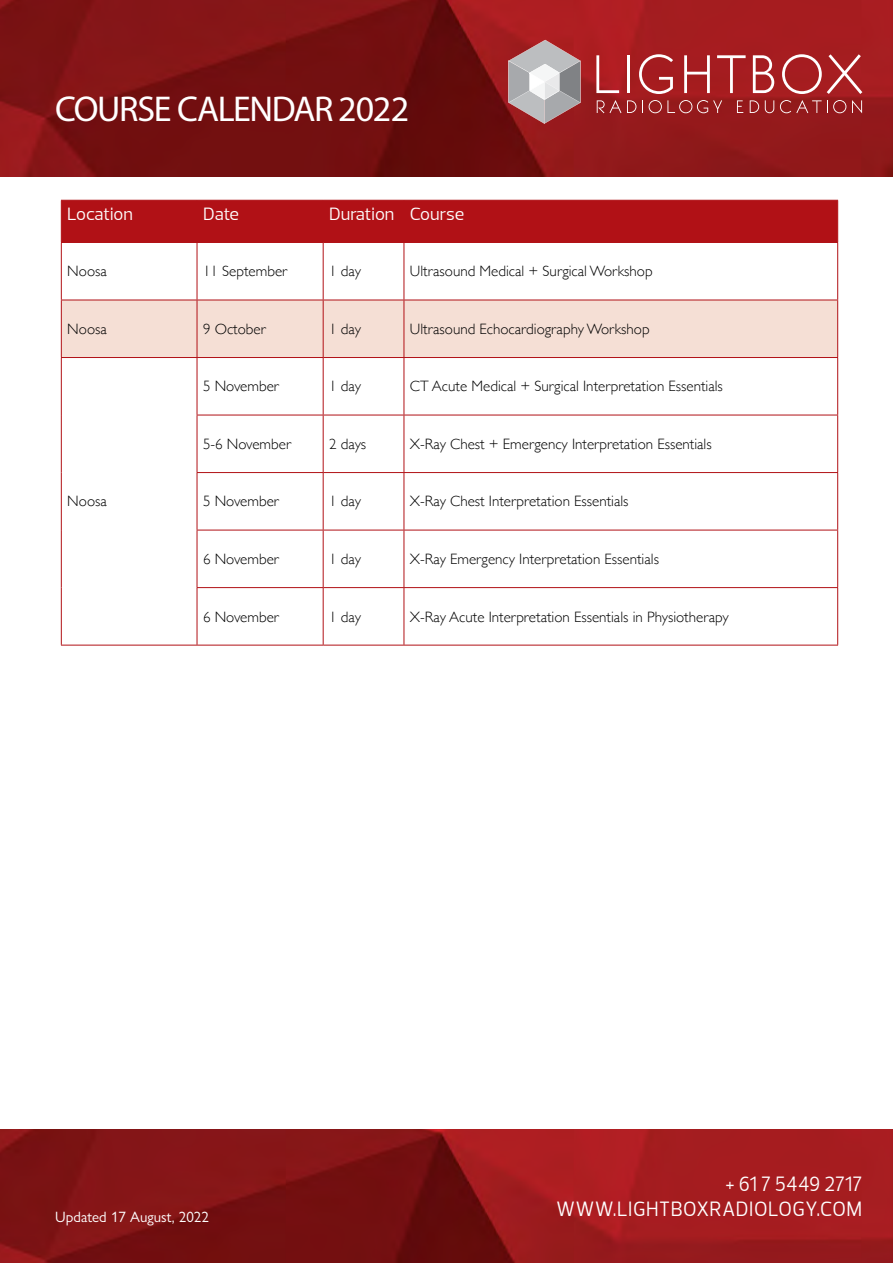
<style>
.page{position:relative;width:893px;height:1263px;background:#fff}
.page>*{position:absolute;margin:0;border:0;box-sizing:border-box;transform-origin:0 0}
.t1{font:36px "Myriad Pro";letter-spacing:-.04em;color:#fff}
.t2{font:21px "Prelo";letter-spacing:.025em;color:#fff;scale:.93 1}
.t3{font:18px "Prelo";color:#fff}
.t4{font:300 15px "Gill Sans";color:#000}
.t5{font:15px "Gill Sans Nova";color:#fff}
</style>
<div class="page">
<img style="left:0;top:1130px;width:893px;height:133px">
<img style="left:0;top:0;width:893px;height:176px">
<svg style="left:596px;top:55px;width:23px;height:38px"></svg>
<hr style="left:627px;top:55px;width:3px;height:38px;background:#fff">
<svg style="left:639px;top:54px;width:34px;height:40px"></svg>
<svg style="left:684px;top:55px;width:26px;height:38px"></svg>
<svg style="left:717px;top:55px;width:29px;height:38px"></svg>
<svg style="left:753px;top:55px;width:21px;height:38px"></svg>
<svg style="left:782px;top:54px;width:80px;height:40px;background:#b64649"></svg>
<svg style="left:597px;top:100px;width:24px;height:13px"></svg>
<svg style="left:627px;top:100px;width:9px;height:13px"></svg>
<svg style="left:642px;top:100px;width:1px;height:13px"></svg>
<svg style="left:649px;top:100px;width:73px;height:13px"></svg>
<svg style="left:737px;top:100px;width:6px;height:13px"></svg>
<svg style="left:750px;top:100px;width:9px;height:13px"></svg>
<svg style="left:765px;top:100px;width:9px;height:13px"></svg>
<svg style="left:780px;top:100px;width:66px;height:13px"></svg>
<svg style="left:852px;top:100px;width:10px;height:13px"></svg>
<svg style="left:508px;top:40px;width:73px;height:84px;background:#b39294"></svg>
<div style="left:62px;top:201px;width:775px;height:41px;background:#b11116"></div>
<div style="left:62px;top:301px;width:775px;height:56px;background:#f5dfd5"></div>
<hr style="left:61px;top:200px;width:136px;height:1px;background:#b11116">
<hr style="left:61px;top:201px;width:1px;height:41px;background:#b11116">
<hr style="left:197px;top:200px;width:126px;height:1px;background:#b11116">
<hr style="left:197px;top:201px;width:1px;height:41px;background:#b11116">
<hr style="left:323px;top:200px;width:81px;height:1px;background:#b11116">
<hr style="left:323px;top:201px;width:1px;height:41px;background:#b11116">
<hr style="left:404px;top:200px;width:434px;height:1px;background:#b11116">
<hr style="left:404px;top:201px;width:1px;height:41px;background:#b11116">
<hr style="left:837px;top:201px;width:1px;height:41px;background:#b11116">
<hr style="left:61px;top:242px;width:136px;height:1px;background:#b11116">
<hr style="left:61px;top:243px;width:1px;height:57px;background:#b11116">
<hr style="left:197px;top:242px;width:126px;height:1px;background:#b11116">
<hr style="left:197px;top:243px;width:1px;height:57px;background:#b11116">
<hr style="left:323px;top:242px;width:81px;height:1px;background:#b11116">
<hr style="left:323px;top:243px;width:1px;height:57px;background:#b11116">
<hr style="left:404px;top:242px;width:434px;height:1px;background:#b11116">
<hr style="left:404px;top:243px;width:1px;height:57px;background:#b11116">
<hr style="left:837px;top:243px;width:1px;height:57px;background:#b11116">
<hr style="left:61px;top:300px;width:136px;height:1px;background:#b11116">
<hr style="left:61px;top:300px;width:1px;height:57px;background:#b11116">
<hr style="left:197px;top:300px;width:126px;height:1px;background:#b11116">
<hr style="left:197px;top:300px;width:1px;height:57px;background:#b11116">
<hr style="left:323px;top:300px;width:81px;height:1px;background:#b11116">
<hr style="left:323px;top:300px;width:1px;height:57px;background:#b11116">
<hr style="left:404px;top:300px;width:434px;height:1px;background:#b11116">
<hr style="left:404px;top:300px;width:1px;height:57px;background:#b11116">
<hr style="left:837px;top:300px;width:1px;height:57px;background:#b11116">
<hr style="left:61px;top:357px;width:136px;height:1px;background:#b11116">
<hr style="left:61px;top:358px;width:1px;height:57px;background:#b11116">
<hr style="left:197px;top:357px;width:126px;height:1px;background:#b11116">
<hr style="left:197px;top:358px;width:1px;height:57px;background:#b11116">
<hr style="left:323px;top:357px;width:81px;height:1px;background:#b11116">
<hr style="left:323px;top:358px;width:1px;height:57px;background:#b11116">
<hr style="left:404px;top:357px;width:434px;height:1px;background:#b11116">
<hr style="left:404px;top:358px;width:1px;height:57px;background:#b11116">
<hr style="left:837px;top:358px;width:1px;height:57px;background:#b11116">
<hr style="left:61px;top:415px;width:1px;height:57px;background:#b11116">
<hr style="left:197px;top:415px;width:126px;height:1px;background:#b11116">
<hr style="left:197px;top:415px;width:1px;height:57px;background:#b11116">
<hr style="left:323px;top:415px;width:81px;height:1px;background:#b11116">
<hr style="left:323px;top:415px;width:1px;height:57px;background:#b11116">
<hr style="left:404px;top:415px;width:434px;height:1px;background:#b11116">
<hr style="left:404px;top:415px;width:1px;height:57px;background:#b11116">
<hr style="left:837px;top:415px;width:1px;height:57px;background:#b11116">
<hr style="left:61px;top:472px;width:1px;height:58px;background:#b11116">
<hr style="left:197px;top:472px;width:126px;height:1px;background:#b11116">
<hr style="left:197px;top:473px;width:1px;height:57px;background:#b11116">
<hr style="left:323px;top:472px;width:81px;height:1px;background:#b11116">
<hr style="left:323px;top:473px;width:1px;height:57px;background:#b11116">
<hr style="left:404px;top:472px;width:434px;height:1px;background:#b11116">
<hr style="left:404px;top:473px;width:1px;height:57px;background:#b11116">
<hr style="left:837px;top:473px;width:1px;height:57px;background:#b11116">
<hr style="left:61px;top:530px;width:1px;height:58px;background:#b11116">
<hr style="left:197px;top:530px;width:126px;height:1px;background:#b11116">
<hr style="left:197px;top:530px;width:1px;height:57px;background:#b11116">
<hr style="left:323px;top:530px;width:81px;height:1px;background:#b11116">
<hr style="left:323px;top:530px;width:1px;height:57px;background:#b11116">
<hr style="left:404px;top:530px;width:434px;height:1px;background:#b11116">
<hr style="left:404px;top:530px;width:1px;height:57px;background:#b11116">
<hr style="left:837px;top:530px;width:1px;height:57px;background:#b11116">
<hr style="left:61px;top:588px;width:1px;height:57px;background:#b11116">
<hr style="left:197px;top:587px;width:126px;height:1px;background:#b11116">
<hr style="left:197px;top:588px;width:1px;height:57px;background:#b11116">
<hr style="left:323px;top:587px;width:81px;height:1px;background:#b11116">
<hr style="left:323px;top:588px;width:1px;height:57px;background:#b11116">
<hr style="left:404px;top:587px;width:434px;height:1px;background:#b11116">
<hr style="left:404px;top:588px;width:1px;height:57px;background:#b11116">
<hr style="left:837px;top:588px;width:1px;height:57px;background:#b11116">
<hr style="left:61px;top:645px;width:136px;height:1px;background:#b11116">
<hr style="left:197px;top:645px;width:126px;height:1px;background:#b11116">
<hr style="left:323px;top:645px;width:81px;height:1px;background:#b11116">
<hr style="left:404px;top:645px;width:434px;height:1px;background:#b11116">
<h1 class="t1" style="left:55px;top:86px;width:356px">COURSE CALENDAR 2022</h1>
<p class="t3" style="left:67px;top:204px;width:67px">Location</p>
<p class="t3" style="left:203px;top:204px;width:38px">Date</p>
<p class="t3" style="left:329px;top:204px;width:137px">Duration Course</p>
<p class="t4" style="left:67px;top:260px;width:41px">Noosa</p>
<p class="t4" style="left:203px;top:260px;width:86px">11 September</p>
<p class="t4" style="left:329px;top:260px;width:33px">1 day</p>
<p class="t4" style="left:410px;top:260px;width:244px">Ultrasound Medical + Surgical Workshop</p>
<p class="t4" style="left:67px;top:317px;width:41px">Noosa</p>
<p class="t4" style="left:203px;top:317px;width:64px">9 October</p>
<p class="t4" style="left:329px;top:317px;width:33px">1 day</p>
<p class="t4" style="left:410px;top:317px;width:241px">Ultrasound Echocardiography Workshop</p>
<p class="t4" style="left:203px;top:375px;width:77px">5 November</p>
<p class="t4" style="left:329px;top:375px;width:33px">1 day</p>
<p class="t4" style="left:410px;top:375px;width:314px">CT Acute Medical + Surgical Interpretation Essentials</p>
<p class="t4" style="left:67px;top:490px;width:41px">Noosa</p>
<p class="t4" style="left:203px;top:432px;width:90px">5-6 November</p>
<p class="t4" style="left:329px;top:432px;width:39px">2 days</p>
<p class="t4" style="left:410px;top:432px;width:303px">X-Ray Chest + Emergency Interpretation Essentials</p>
<p class="t4" style="left:203px;top:490px;width:77px">5 November</p>
<p class="t4" style="left:329px;top:490px;width:33px">1 day</p>
<p class="t4" style="left:410px;top:490px;width:220px">X-Ray Chest Interpretation Essentials</p>
<p class="t4" style="left:203px;top:547px;width:77px">6 November</p>
<p class="t4" style="left:329px;top:547px;width:33px">1 day</p>
<p class="t4" style="left:410px;top:547px;width:251px">X-Ray Emergency Interpretation Essentials</p>
<p class="t4" style="left:203px;top:605px;width:77px">6 November</p>
<p class="t4" style="left:329px;top:605px;width:33px">1 day</p>
<p class="t4" style="left:410px;top:605px;width:320px">X-Ray Acute Interpretation Essentials in Physiotherapy</p>
<h2 class="t2" style="left:725px;top:1172px;width:149px">+ 61 7 5449 2717</h2>
<p class="t5" style="left:55px;top:1208px;width:155px">Updated 17 August, 2022</p>
<h2 class="t2" style="left:556px;top:1197px;width:330px">WWW.LIGHTBOXRADIOLOGY.COM</h2>
</div>
